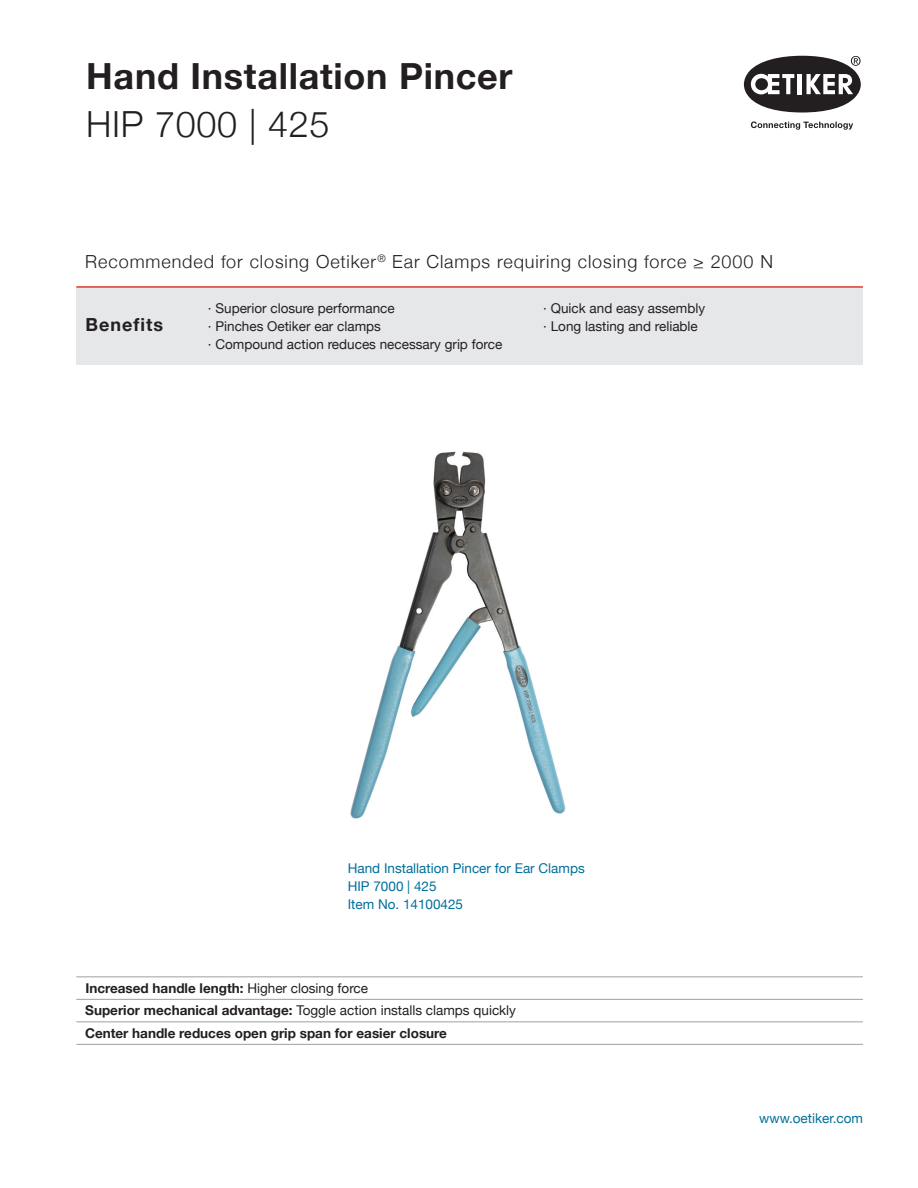
<style>
.page{position:relative;width:918px;height:1188px;background:#fff}
.page>*{position:absolute;margin:0;border:0;box-sizing:border-box;transform-origin:0 0}
.t1{font:700 36px "Helvetica Neue";letter-spacing:.02em;color:#231f20}
.t2{font:300 36px "Helvetica Neue";letter-spacing:.02em;color:#231f20}
.t3{font:300 18px "Helvetica Neue";letter-spacing:.05em;color:#231f20}
.t4{font:700 18px "Helvetica Neue";letter-spacing:.055em;color:#231f20}
.t5{font:700 13.5px/22.5px "Helvetica Neue";color:#231f20}
.t6{font:13.5px/18px "Helvetica Neue";color:#231f20}
.t7{font:13.5px/18px "Helvetica Neue";color:#006f9a}
.s1{font-weight:400}
</style>
<div class="page">
<img style="left:350px;top:451px;width:216px;height:368px">
<svg style="left:751px;top:121px;width:102px;height:9px"></svg>
<svg style="left:744px;top:56px;width:117px;height:57px"></svg>
<div style="left:76px;top:286px;width:787px;height:79px;background:#e6e7e9"></div>
<hr style="left:76px;top:286px;width:787px;height:2px;background:#db3f32">
<hr style="left:76px;top:976px;width:787px;height:1px;background:#9d9fa2">
<hr style="left:76px;top:999px;width:787px;height:1px;background:#9d9fa2">
<hr style="left:76px;top:1021px;width:787px;height:1px;background:#9d9fa2">
<hr style="left:76px;top:1044px;width:787px;height:1px;background:#9d9fa2">
<h1 class="t1" style="left:86px;top:48px;width:428px">Hand Installation Pincer</h1>
<h1 class="t2" style="left:86px;top:95px;width:245px">HIP 7000 | 425</h1>
<h2 class="t3" style="left:85px;top:247px;width:689px">Recommended for closing Oetiker<sup>®</sup> Ear Clamps requiring closing force ≥ 2000 N</h2>
<h2 class="t4" style="left:85px;top:310px;width:79px">Benefits</h2>
<p class="t6" style="left:208px;top:299px;width:296px">· Superior closure performance<br>· Pinches Oetiker ear clamps<br>· Compound action reduces necessary grip force</p>
<p class="t6" style="left:543px;top:299px;width:163px">· Quick and easy assembly · Long lasting and reliable</p>
<p class="t7" style="left:348px;top:860px;width:239px">Hand Installation Pincer for Ear Clamps<br>HIP 7000 | 425<br>Item No. 14100425</p>
<p class="t5" style="left:85px;top:977px;width:432px">Increased handle length: <span class="s1">Higher closing force<br></span>Superior mechanical advantage: <span class="s1">Toggle action installs clamps quickly<br></span>Center handle reduces open grip span for easier closure</p>
<p class="t7" style="left:759px;top:1109px;width:105px">www.oetiker.com</p>
</div>
